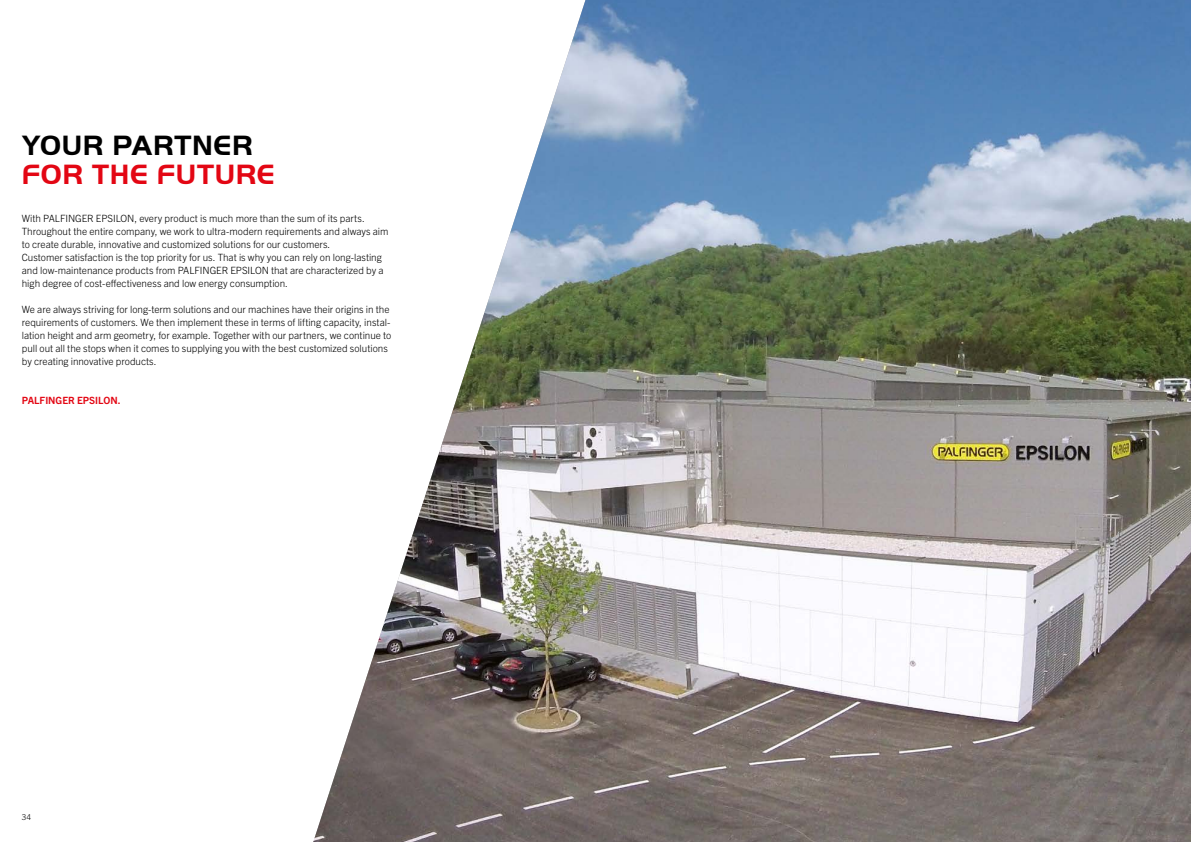
<style>
.page{position:relative;width:1191px;height:842px;background:#fff}
.page>*{position:absolute;margin:0;border:0;box-sizing:border-box;transform-origin:0 0}
.t1{font:29px "Palfinger Handel Versalien";letter-spacing:.02em;color:#e30613}
.t2{font:29px "Palfinger Handel Versalien";letter-spacing:.02em;color:#000}
.t3{font:300 10px/13px "Trade Gothic Next LT Pro";letter-spacing:-.005em;color:#000}
.t4{font:700 10px "Trade Gothic Next LT Pro";color:#e30613}
.t5{font:300 8px "Trade Gothic Next LT Pro";color:#000}
</style>
<div class="page">
<img style="left:313px;top:0;width:878px;height:842px">
<h1 class="t2" style="left:22px;top:129px;width:233px">YOUR PARTNER</h1>
<h1 class="t1" style="left:22px;top:158px;width:254px">FOR THE FUTURE</h1>
<p class="t3" style="left:22px;top:211px;width:368px">With PALFINGER EPSILON, every product is much more than the sum of its parts.<br>Throughout the entire company, we work to ultra-modern requirements and always aim to create durable, innovative and customized solutions for our customers.<br>Customer satisfaction is the top priority for us. That is why you can rely on long-lasting and low-maintenance products from PALFINGER EPSILON that are characterized by a high degree of cost-effectiveness and low energy consumption.</p>
<p class="t3" style="left:22px;top:302px;width:371px">We are always striving for long-term solutions and our machines have their origins in the requirements of customers. We then implement these in terms of lifting capacity, instal&shy;lation height and arm geometry, for example. Together with our partners, we continue to pull out all the stops when it comes to supplying you with the best customized solutions by creating innovative products.</p>
<p class="t4" style="left:22px;top:393px;width:100px">PALFINGER EPSILON.</p>
<p class="t5" style="left:22px;top:812px;width:11px">34</p>
</div>
